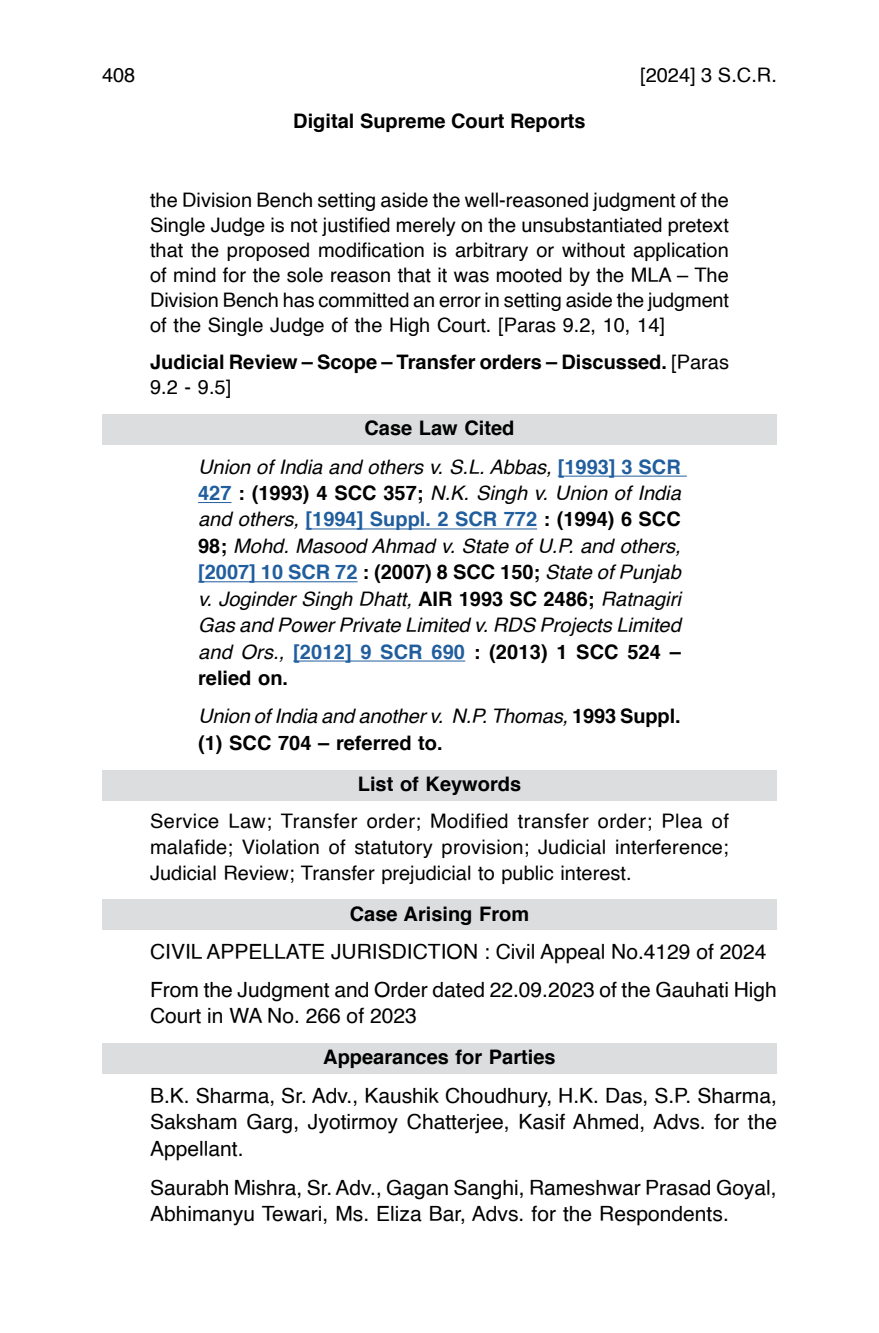
<style>
.page{position:relative;width:879px;height:1333px;background:#fff}
.page>*{position:absolute;margin:0;border:0;box-sizing:border-box;transform-origin:0 0}
.t1{font:21px/26.6px "Helvetica";color:#000}
.t2{font:20px/25px "Helvetica";color:#000;text-align:justify}
.t3{font:italic 20px/26.4px "Helvetica";color:#000;text-align:center}
.t4{font:700 20px/25px "Helvetica";color:#000}
.s1{font-weight:400}
.s2{font-weight:700;font-style:normal}
.s3{font-weight:700;font-style:normal;color:#215e9e}
</style>
<div class="page">
<div style="left:102px;top:414px;width:675px;height:30px;background:#dcddde"></div>
<hr style="left:558px;top:475px;width:129px;height:1px;background:#215e9e">
<hr style="left:198px;top:502px;width:33px;height:1px;background:#215e9e">
<hr style="left:305px;top:528px;width:232px;height:1px;background:#215e9e">
<hr style="left:198px;top:581px;width:159px;height:1px;background:#215e9e">
<hr style="left:293px;top:660px;width:172px;height:1px;background:#215e9e">
<div style="left:102px;top:769px;width:675px;height:31px;background:#dcddde"></div>
<div style="left:102px;top:899px;width:675px;height:31px;background:#dcddde"></div>
<div style="left:102px;top:1042px;width:675px;height:31px;background:#dcddde"></div>
<p class="t2" style="left:102px;top:63px;width:35px">408</p>
<p class="t2" style="left:640px;top:63px;width:138px">[2024] 3 S.C.R.</p>
<p class="t4" style="left:293px;top:109px;width:294px">Digital Supreme Court Reports</p>
<p class="t2" style="left:150px;top:188px;width:580px">the Division Bench setting aside the well-reasoned judgment of the Single Judge is not justified merely on the unsubstantiated pretext that the proposed modification is arbitrary or without application of mind for the sole reason that it was mooted by the MLA – The Division Bench has committed an error in setting aside the judgment of the Single Judge of the High Court. [Paras 9.2, 10, 14]</p>
<p class="t4" style="left:150px;top:350px;width:580px">Judicial Review – Scope – Transfer orders – Discussed. <span class="s1">[Paras<br>9.2 - 9.5]</span></p>
<p class="t3" style="left:198px;top:409px;width:484px;line-height:38.4px"><span class="s2">Case Law Cited<br></span>Union of India and others v. S.L. Abbas, <span class="s3">[1993] 3 SCR</span></p>
<p class="t3" style="left:198px;top:480px;width:484px;text-align:justify"><span class="s3">427</span> <span class="s2">: (1993) 4 SCC 357;</span> N.K. Singh v. Union of India and others, <span class="s3">[1994] Suppl. 2 SCR 772</span> <span class="s2">: (1994) 6 SCC 98;</span> Mohd. Masood Ahmad v. State of U.P. and others, <span class="s3">[2007] 10 SCR 72</span> <span class="s2">: (2007) 8 SCC 150;</span> State of Punjab v. Joginder Singh Dhatt, <span class="s2">AIR 1993 SC 2486;</span> Ratnagiri Gas and Power Private Limited v. RDS Projects Limited and Ors., <span class="s3">[2012] 9 SCR 690</span> <span class="s2">: (2013) 1 SCC 524 – relied on.</span></p>
<p class="t3" style="left:198px;top:703px;width:484px;text-align:left">Union of India and another v. N.P. Thomas, <span class="s2">1993 Suppl. (1) SCC 704 – referred to.</span></p>
<p class="t4" style="left:358px;top:771px;width:165px">List of Keywords</p>
<p class="t2" style="left:150px;top:809px;width:580px;line-height:25.6px">Service Law; Transfer order; Modified transfer order; Plea of malafide; Violation of statutory provision; Judicial interference; Judicial Review; Transfer prejudicial to public interest.</p>
<p class="t4" style="left:350px;top:901px;width:181px">Case Arising From</p>
<p class="t1" style="left:150px;top:933px;width:628px;line-height:38px">CIVIL APPELLATE JURISDICTION : Civil Appeal No.4129 of 2024<br>From the Judgment and Order dated 22.09.2023 of the Gauhati High</p>
<p class="t1" style="left:150px;top:1002px;width:268px">Court in WA No. 266 of 2023</p>
<p class="t4" style="left:323px;top:1044px;width:234px">Appearances for Parties</p>
<p class="t1" style="left:150px;top:1082px;width:628px;text-align:justify">B.K. Sharma, Sr. Adv., Kaushik Choudhury, H.K. Das, S.P. Sharma, Saksham Garg, Jyotirmoy Chatterjee, Kasif Ahmed, Advs. for the Appellant.</p>
<p class="t1" style="left:150px;top:1174px;width:628px">Saurabh Mishra, Sr. Adv., Gagan Sanghi, Rameshwar Prasad Goyal,<br>Abhimanyu Tewari, Ms. Eliza Bar, Advs. for the Respondents.</p>
</div>
